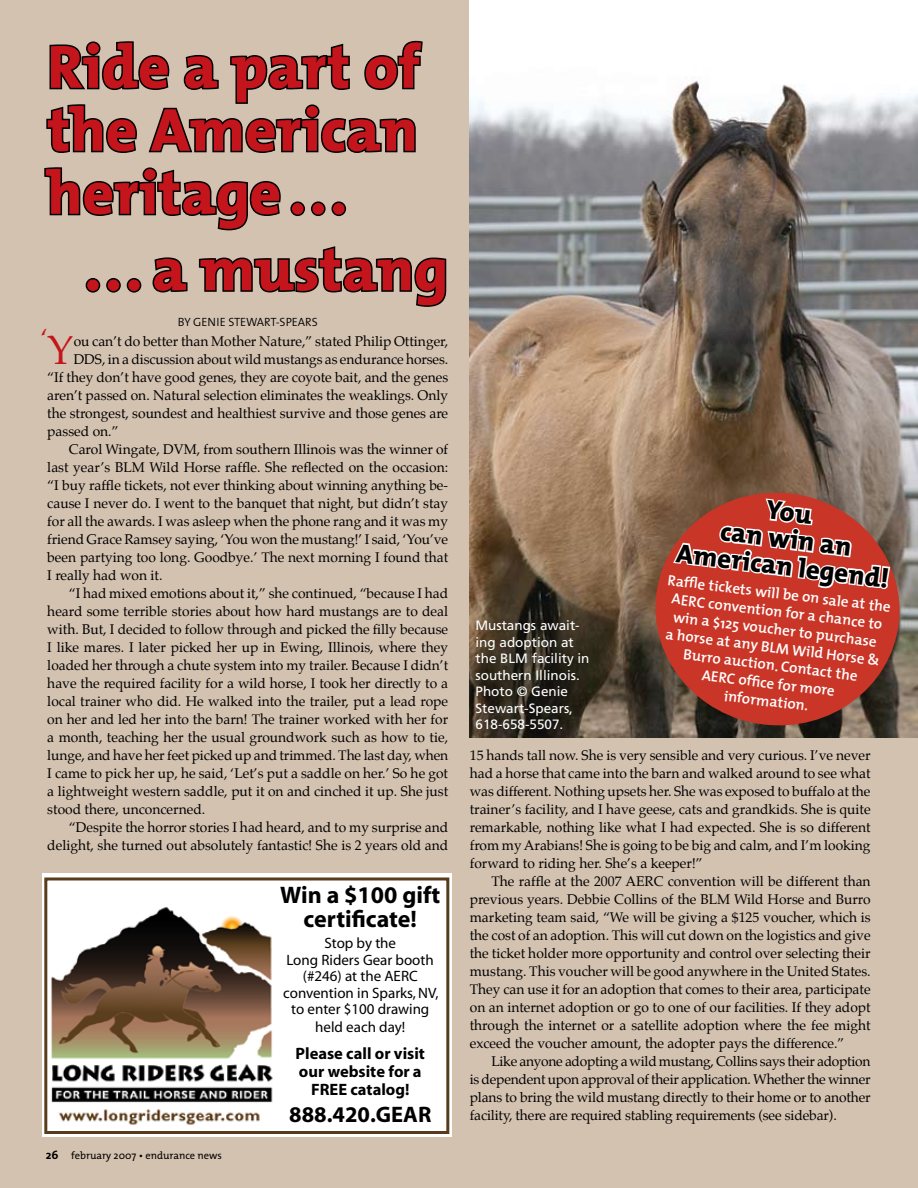
<style>
.page{position:relative;width:918px;height:1188px;background:#d4c2b0}
.page>*{position:absolute;margin:0;border:0;box-sizing:border-box;transform-origin:0 0}
.t1{font:800 61.5px/63px "The Mix";color:#c4151c;text-align:justify}
.t2{font:39.6px "Palatino";color:#c4151c}
.t3{font:800 27px/27px "The Mix";color:#000;text-align:center}
.t4{font:25.5px "Palatino";color:#c4151c}
.t5{font:700 24px/24px "Myriad";color:#000;text-align:center}
.t6{font:700 22.5px "Myriad";color:#000}
.t7{font:700 16.5px/18px "Myriad";color:#000;text-align:center}
.t8{font:600 15px/18px "The Mix";color:#fff;text-align:center}
.t9{font:15px/16.5px "Myriad";color:#000;text-align:center}
.t10{font:13.8px/18px "Palatino";color:#000;text-align:justify}
.t11{font:13.5px/16.5px "Frutiger";color:#fff}
.t12{font:700 13.5px "The Mix";color:#000}
.t13{font:300 12px "The Mix";letter-spacing:-.005em;color:#000}
.t14{font:10.5px "The Mix";color:#000}
.s1{font-weight:700;font-size:12px}
</style>
<div class="page">
<svg style="left:46px;top:40px;width:377px;height:113px"></svg>
<svg style="left:44px;top:167px;width:237px;height:64px"></svg>
<div style="left:290px;top:201px;width:15px;height:15px;border:3px solid #000;border-radius:50%"></div>
<div style="left:311px;top:201px;width:15px;height:15px;border:3px solid #000;border-radius:50%"></div>
<div style="left:331px;top:201px;width:15px;height:15px;border:3px solid #000;border-radius:50%"></div>
<div style="left:86px;top:278px;width:14px;height:15px;border:3px solid #000;border-radius:50%"></div>
<div style="left:106px;top:278px;width:15px;height:15px;border:3px solid #000;border-radius:50%"></div>
<div style="left:127px;top:278px;width:14px;height:15px;border:3px solid #000;border-radius:50%"></div>
<svg style="left:152px;top:257px;width:36px;height:36px"></svg>
<svg style="left:198px;top:246px;width:249px;height:61px"></svg>
<div style="left:42px;top:874px;width:410px;height:263px;background:#fff"></div>
<img style="left:51px;top:907px;width:222px;height:218px">
<div style="left:44px;top:878px;width:405px;height:256px;border:3px solid #593c1c"></div>
<img style="left:470px;top:0;width:448px;height:738px">
<svg style="left:649px;top:485px;width:257px;height:248px;background:#9b4132"></svg>
<svg style="left:671px;top:474px;width:221px;height:156px;background:#bd6052"></svg>
<h1 class="t1" style="left:47px;top:34px;width:375px">Ride a part of the American heritage ...</h1>
<h1 class="t1" style="left:84px;top:237px;width:365px">... a mustang</h1>
<p class="t13" style="left:178px;top:312px;width:138px">BY GENIE STEWART-SPEARS</p>
<h2 class="t2" style="left:47px;top:325px;width:28px">Y</h2>
<p class="t10" style="left:74px;top:334px;width:376px">ou can’t do better than Mother Nature,” stated Philip Ottinger,</p>
<h3 class="t4" style="left:41px;top:322px;width:9px">‘</h3>
<p class="t10" style="left:74px;top:352px;width:376px">DDS, in a discussion about wild mustangs as endurance horses.</p>
<p class="t10" style="left:47px;top:370px;width:402px">“If they don’t have good genes, they are coyote bait, and the genes</p>
<p class="t10" style="left:47px;top:388px;width:402px">aren’t passed on. Natural selection eliminates the weaklings. Only</p>
<p class="t10" style="left:47px;top:406px;width:402px">the strongest, soundest and healthiest survive and those genes are</p>
<p class="t10" style="left:47px;top:424px;width:73px">passed on.”</p>
<p class="t10" style="left:69px;top:442px;width:381px">Carol Wingate, DVM, from southern Illinois was the winner of</p>
<p class="t10" style="left:47px;top:460px;width:402px">last year’s BLM Wild Horse raffle. She reflected on the occasion:</p>
<p class="t10" style="left:47px;top:478px;width:402px">“I buy raffle tickets, not ever thinking about winning anything be-</p>
<p class="t10" style="left:47px;top:496px;width:402px">cause I never do. I went to the banquet that night, but didn’t stay</p>
<p class="t10" style="left:47px;top:514px;width:402px">for all the awards. I was asleep when the phone rang and it was my</p>
<p class="t10" style="left:47px;top:532px;width:402px">friend Grace Ramsey saying, ‘You won the mustang!’ I said, ‘You’ve</p>
<p class="t10" style="left:47px;top:550px;width:402px">been partying too long. Goodbye.’ The next morning I found that</p>
<p class="t10" style="left:47px;top:568px;width:117px">I really had won it.</p>
<p class="t10" style="left:69px;top:586px;width:381px">“I had mixed emotions about it,” she continued, “because I had</p>
<p class="t10" style="left:47px;top:604px;width:402px">heard some terrible stories about how hard mustangs are to deal</p>
<p class="t10" style="left:47px;top:622px;width:402px">with. But, I decided to follow through and picked the filly because</p>
<p class="t10" style="left:47px;top:640px;width:402px">I like mares. I later picked her up in Ewing, Illinois, where they</p>
<p class="t10" style="left:47px;top:658px;width:402px">loaded her through a chute system into my trailer. Because I didn’t</p>
<p class="t10" style="left:47px;top:676px;width:402px">have the required facility for a wild horse, I took her directly to a</p>
<p class="t10" style="left:47px;top:694px;width:402px">local trainer who did. He walked into the trailer, put a lead rope</p>
<p class="t10" style="left:47px;top:712px;width:402px">on her and led her into the barn! The trainer worked with her for</p>
<p class="t10" style="left:47px;top:730px;width:402px">a month, teaching her the usual groundwork such as how to tie,</p>
<p class="t10" style="left:47px;top:748px;width:402px">lunge, and have her feet picked up and trimmed. The last day, when</p>
<p class="t10" style="left:47px;top:766px;width:402px">I came to pick her up, he said, ‘Let’s put a saddle on her.’ So he got</p>
<p class="t10" style="left:47px;top:784px;width:402px">a lightweight western saddle, put it on and cinched it up. She just</p>
<p class="t10" style="left:47px;top:802px;width:159px">stood there, unconcerned.</p>
<p class="t10" style="left:69px;top:820px;width:381px">“Despite the horror stories I had heard, and to my surprise and</p>
<p class="t10" style="left:47px;top:838px;width:402px">delight, she turned out absolutely fantastic! She is 2 years old and</p>
<p class="t12" style="left:48px;top:1144px;width:16px">26</p>
<p class="t14" style="left:81px;top:1147px;width:147px">ndurance news • february 2007</p>
<p class="t14" style="left:46px;top:1147px;width:178px"><span class="s1">26</span> february 2007 • endurance news</p>
<h3 class="t5" style="left:280px;top:884px;width:162px">Win a $100 gift certificate!</h3>
<p class="t9" style="left:283px;top:935px;width:157px">Stop by the<br>Long Riders Gear booth (#246) at the AERC convention in Sparks, NV, to enter $100 drawing</p>
<p class="t9" style="left:315px;top:1019px;width:91px">held each day!</p>
<p class="t7" style="left:296px;top:1045px;width:131px">Please call or visit our website for a<br>FREE catalog!</p>
<h3 class="t6" style="left:289px;top:1103px;width:144px">888.420.GEAR</h3>
<p class="t11" style="left:476px;top:617px;width:116px">Mustangs await&shy;ing adoption at the BLM facility in southern Illinois.<br>Photo © Genie<br>Stewart-Spears,<br>618-658-5507.</p>
<h3 class="t3" style="left:685px;top:485px;width:215px;rotate:7deg">You<br>can win an<br>American legend!</h3>
<p class="t8" style="left:669px;top:571px;width:226px;rotate:7deg">Raffl e tickets will be on sale at the<br>AERC convention for a chance to win a $125 voucher to purchase<br>a horse at any BLM Wild Horse &amp;<br>Burro auction. Contact the<br>AERC offi ce for more<br>information.</p>
<p class="t10" style="left:470px;top:747px;width:402px">15 hands tall now. She is very sensible and very curious. I’ve never had a horse that came into the barn and walked around to see what was different. Nothing upsets her. She was exposed to buffalo at the trainer’s facility, and I have geese, cats and grandkids. She is quite remarkable, nothing like what I had expected. She is so different from my Arabians! She is going to be big and calm, and I’m looking forward to riding her. She’s a keeper!”</p>
<p class="t10" style="left:470px;top:873px;width:402px;text-indent:22px">The raffle at the 2007 AERC convention will be different than previous years. Debbie Collins of the BLM Wild Horse and Burro marketing team said, “We will be giving a $125 voucher, which is the cost of an adoption. This will cut down on the logistics and give the ticket holder more opportunity and control over selecting their mustang. This voucher will be good anywhere in the United States.<br>They can use it for an adoption that comes to their area, participate on an internet adoption or go to one of our facilities. If they adopt through the internet or a satellite adoption where the fee might exceed the voucher amount, the adopter pays the difference.”</p>
<p class="t10" style="left:470px;top:1053px;width:402px;text-indent:22px">Like anyone adopting a wild mustang, Collins says their adoption is dependent upon approval of their application. Whether the winner plans to bring the wild mustang directly to their home or to another facility, there are required stabling requirements (see sidebar).</p>
</div>
